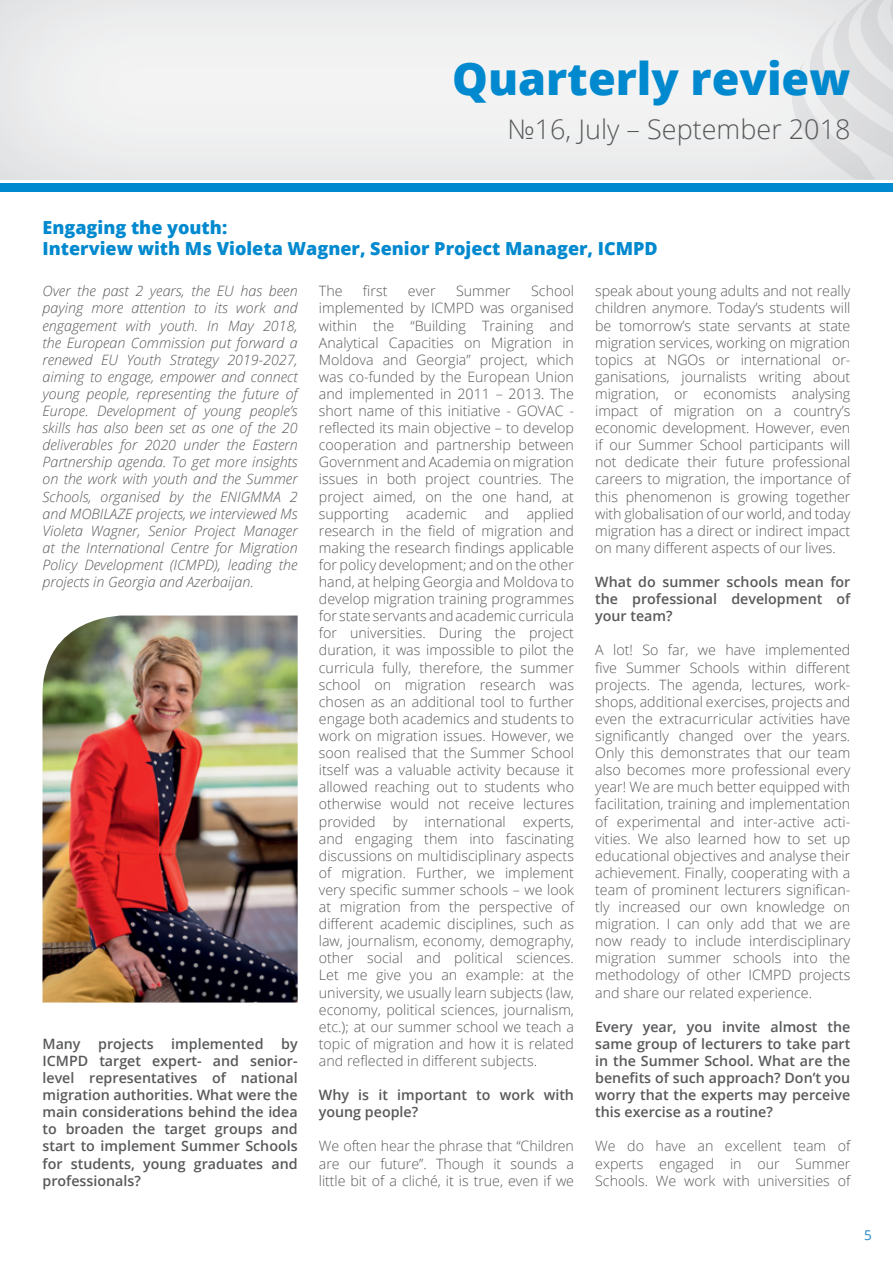
<style>
.page{position:relative;width:893px;height:1263px;background:#fff}
.page>*{position:absolute;margin:0;border:0;box-sizing:border-box;transform-origin:0 0}
.t1{font:800 45px "Open Sans";color:#0089cf}
.t2{font:300 27px "Open Sans";color:#58595b}
.t3{font:800 18px/21.6px "Open Sans";color:#0089cf}
.t4{font:300 14.25px/17.1px "Open Sans";color:#58595b;text-align:justify}
.t5{font:italic 300 14.25px/17.1px "Open Sans";color:#58595b;text-align:justify}
.t6{font:600 14.25px/17.1px "Open Sans";color:#58595b;text-align:justify}
.t7{font:13.5px "Open Sans";color:#2484c6}
</style>
<div class="page">
<div style="left:0;top:183px;width:893px;height:9px;background:#0089cf"></div>
<svg style="left:790px;top:0;width:103px;height:180px;background:#e2e3e4"></svg>
<img style="left:43px;top:615px;width:255px;height:387px">
<h1 class="t1" style="left:452px;top:44px;width:400px">Quarterly review</h1>
<h2 class="t2" style="left:507px;top:110px;width:345px">№16, July – September 2018</h2>
<p class="t3" style="left:43px;top:215px;width:617px">Engaging the youth:<br>Interview with Ms Violeta Wagner, Senior Project Manager, ICMPD</p>
<p class="t5" style="left:43px;top:282px;width:257px">Over the past 2 years, the EU has been paying more attention to its work and engagement with youth. In May 2018, the European Commission put forward a renewed EU Youth Strategy 2019-2027, aiming to engage, empower and connect young people, representing the future of Europe. Development of young people’s skills has also been set as one of the 20 deliverables for 2020 under the Eastern Partnership agenda. To get more insights on the work with youth and the Summer Schools, organised by the ENIGMMA 2 and MOBILAZE projects, we interviewed Ms Violeta Wagner, Senior Project Manager at the International Centre for Migration Policy Development (ICMPD), leading the projects in Georgia and Azerbaijan.</p>
<p class="t4" style="left:319px;top:282px;width:25px">The</p>
<p class="t4" style="left:363px;top:282px;width:26px">first</p>
<p class="t4" style="left:408px;top:282px;width:29px">ever</p>
<p class="t4" style="left:456px;top:282px;width:56px">Summer</p>
<p class="t4" style="left:319px;top:282px;width:257px;text-indent:212px">School implemented by ICMPD was organised within the “Building Training and Analytical Capacities on Migration in Moldova and Georgia” project, which was co-funded by the European Union and implemented in 2011 – 2013. The short name of this initiative - GOVAC - reflected its main objective – to develop cooperation and partnership between Government and Academia on migration issues in both project countries. The project aimed, on the one hand, at supporting academic and applied research in the field of migration and making the research findings applicable for policy development; and on the other hand, at helping Georgia and Moldova to develop migration training programmes for state servants and academic curricula for universities. During the project duration, it was impossible to pilot the curricula fully, therefore, the summer school on migration research was chosen as an additional tool to further engage both academics and students to work on migration issues. However, we soon realised that the Summer School itself was a valuable activity because it allowed reaching out to students who otherwise would not receive lectures provided by international experts, and engaging them into fascinating discussions on multidisciplinary aspects of migration. Further, we implement very specific summer schools – we look at migration from the perspective of different academic disciplines, such as law, journalism, economy, demography, other social and political sciences.<br>Let me give you an example: at the university, we usually learn subjects (law, economy, political sciences, journalism, etc.); at our summer school we teach a topic of migration and how it is related and reflected in different subjects.</p>
<p class="t6" style="left:319px;top:1086px;width:257px">Why is it important to work with young people?</p>
<p class="t4" style="left:319px;top:1137px;width:257px">We often hear the phrase that “Children are our future”. Though it sounds a little bit of a cliché, it is true, even if we</p>
<p class="t4" style="left:595px;top:282px;width:257px">speak about young adults and not really children anymore. Today’s students will be tomorrow’s state servants at state migration services, working on migration topics at NGOs or international or&shy;ganisations, journalists writing about migration, or economists analysing impact of migration on a country’s economic development. However, even if our Summer School participants will not dedicate their future professional careers to migration, the importance of this phenomenon is growing together with globalisation of our world, and today migration has a direct or indirect impact on many different aspects of our lives.</p>
<p class="t6" style="left:595px;top:573px;width:257px">What do summer schools mean for the professional development of your team?</p>
<p class="t4" style="left:595px;top:641px;width:257px">A lot! So far, we have implemented five Summer Schools within different projects. The agenda, lectures, work&shy;shops, additional exercises, projects and even the extracurricular activities have significantly changed over the years.<br>Only this demonstrates that our team also becomes more professional every year! We are much better equipped with facilitation, training and implementation of experimental and inter-active acti&shy;vities. We also learned how to set up educational objectives and analyse their achievement. Finally, cooperating with a team of prominent lecturers significan&shy;tly increased our own knowledge on migration. I can only add that we are now ready to include interdisciplinary migration summer schools into the methodology of other ICMPD projects and share our related experience.</p>
<p class="t6" style="left:595px;top:1018px;width:257px">Every year, you invite almost the same group of lecturers to take part in the Summer School. What are the benefits of such approach? Don’t you worry that the experts may perceive this exercise as a routine?</p>
<p class="t4" style="left:595px;top:1137px;width:257px">We do have an excellent team of experts engaged in our Summer Schools. We work with universities of</p>
<p class="t6" style="left:43px;top:1035px;width:257px">Many projects implemented by ICMPD target expert- and senior&shy;level representatives of national migration authorities. What were the main considerations behind the idea to broaden the target groups and start to implement Summer Schools for students, young graduates and professionals?</p>
<p class="t7" style="left:864px;top:1226px;width:9px">5</p>
</div>
